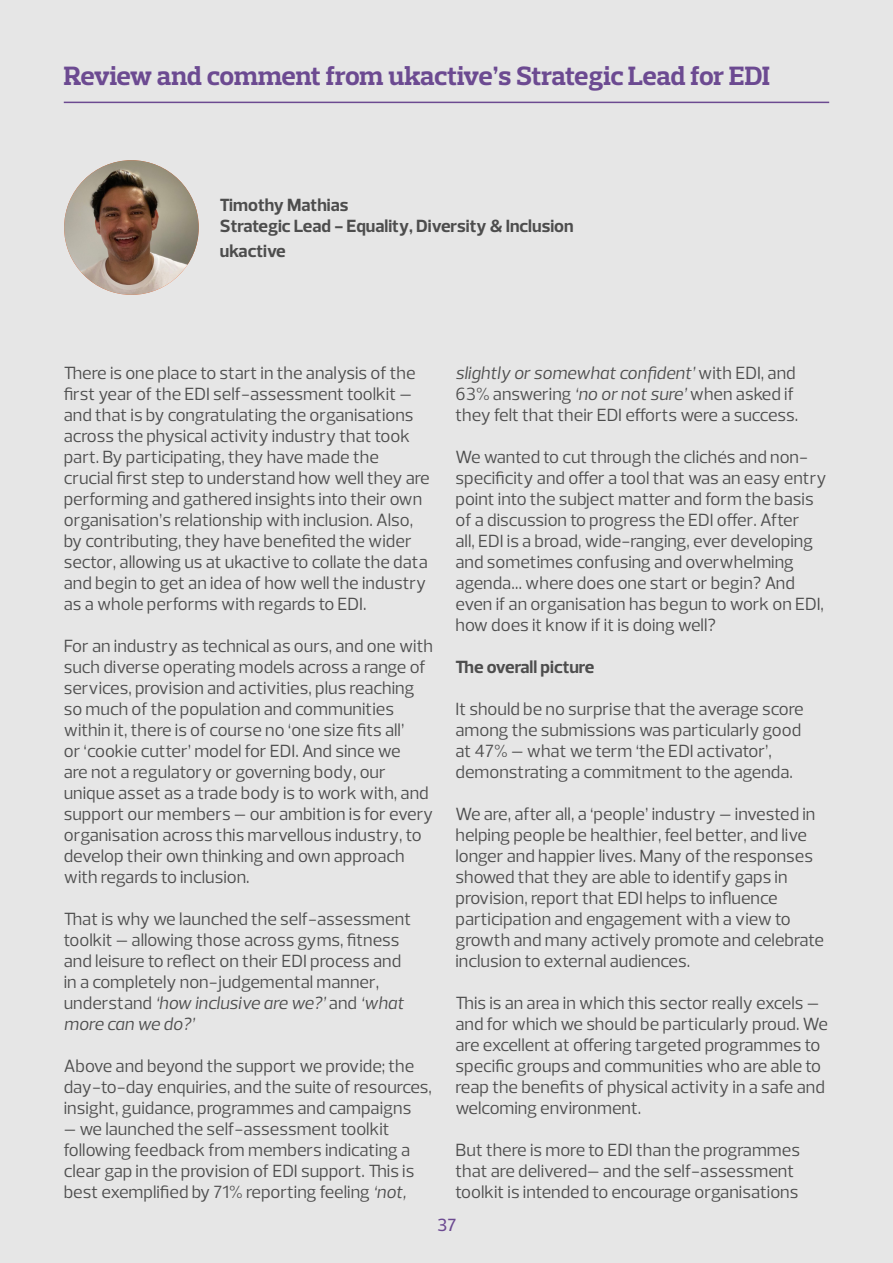
<style>
.page{position:relative;width:893px;height:1263px;background:#e6e6e6}
.page>*{position:absolute;margin:0;border:0;box-sizing:border-box;transform-origin:0 0}
.t1{font:700 27px "Prelo Slab";letter-spacing:-.02em;color:#6c4a91}
.t2{font:18px/21px "Prelo";color:#4d4d4d}
.t3{font:700 18px/21px "Prelo";color:#4d4d4d}
.t4{font:500 18px "Prelo";color:#6c4a91}
.s1{font-style:italic}
</style>
<div class="page">
<img style="left:64px;top:160px;width:135px;height:135px;border-radius:67px">
<hr style="left:64px;top:102px;width:765px;height:1px;background:#6c4a91">
<h1 class="t1" style="left:64px;top:59px;width:707px">Review and comment from ukactive’s Strategic Lead for EDI</h1>
<p class="t3" style="left:220px;top:194px;width:355px">Timothy Mathias<br>Strategic Lead - Equality, Diversity &amp; Inclusion</p>
<p class="t3" style="left:220px;top:241px;width:67px">ukactive</p>
<p class="t2" style="left:64px;top:362px;width:367px">There is one place to start in the analysis of the first year of the EDI self-assessment toolkit – and that is by congratulating the organisations across the physical activity industry that took part. By participating, they have made the crucial first step to understand how well they are performing and gathered insights into their own organisation’s relationship with inclusion. Also, by contributing, they have benefited the wider sector, allowing us at ukactive to collate the data and begin to get an idea of how well the industry as a whole performs with regards to EDI.</p>
<p class="t2" style="left:64px;top:635px;width:371px">For an industry as technical as ours, and one with such diverse operating models across a range of services, provision and activities, plus reaching so much of the population and communities within it, there is of course no ‘one size fits all’<br>or ‘cookie cutter’ model for EDI. And since we<br>are not a regulatory or governing body, our unique asset as a trade body is to work with, and support our members – our ambition is for every organisation across this marvellous industry, to develop their own thinking and own approach with regards to inclusion.</p>
<p class="t2" style="left:64px;top:908px;width:349px">That is why we launched the self-assessment toolkit – allowing those across gyms, fitness and leisure to reflect on their EDI process and in a completely non-judgemental manner, understand <span class="s1">‘how inclusive are we?’</span> and <span class="s1">‘what more can we do?’</span></p>
<p class="t2" style="left:64px;top:1055px;width:370px">Above and beyond the support we provide; the day-to-day enquiries, and the suite of resources, insight, guidance, programmes and campaigns</p>
<p class="t2" style="left:64px;top:1119px;width:352px">– we launched the self-assessment toolkit following feedback from members indicating a clear gap in the provision of EDI support. This is best exemplified by 71% reporting feeling <span class="s1">‘not,</span></p>
<p class="t2" style="left:455px;top:363px;width:344px"><span class="s1">slightly or somewhat confident’</span> with EDI, and<br>63% answering <span class="s1">‘no or not sure’</span> when asked if they felt that their EDI efforts were a success.</p>
<p class="t2" style="left:455px;top:447px;width:372px">We wanted to cut through the clichés and non&shy;specificity and offer a tool that was an easy entry point into the subject matter and form the basis of a discussion to progress the EDI offer. After<br>all, EDI is a broad, wide-ranging, ever developing and sometimes confusing and overwhelming agenda… where does one start or begin? And even if an organisation has begun to work on EDI, how does it know if it is doing well?</p>
<p class="t3" style="left:455px;top:657px;width:140px">The overall picture</p>
<p class="t2" style="left:455px;top:699px;width:350px">It should be no surprise that the average score among the submissions was particularly good at 47% – what we term ‘the EDI activator’, demonstrating a commitment to the agenda.</p>
<p class="t2" style="left:455px;top:804px;width:370px">We are, after all, a ‘people’ industry – invested in helping people be healthier, feel better, and live longer and happier lives. Many of the responses showed that they are able to identify gaps in provision, report that EDI helps to influence participation and engagement with a view to growth and many actively promote and celebrate inclusion to external audiences.</p>
<p class="t2" style="left:455px;top:993px;width:374px">This is an area in which this sector really excels – and for which we should be particularly proud. We are excellent at offering targeted programmes to specific groups and communities who are able to reap the benefits of physical activity in a safe and welcoming environment.</p>
<p class="t2" style="left:455px;top:1140px;width:346px">But there is more to EDI than the programmes that are delivered– and the self-assessment toolkit is intended to encourage organisations</p>
<p class="t4" style="left:437px;top:1214px;width:21px">37</p>
</div>
